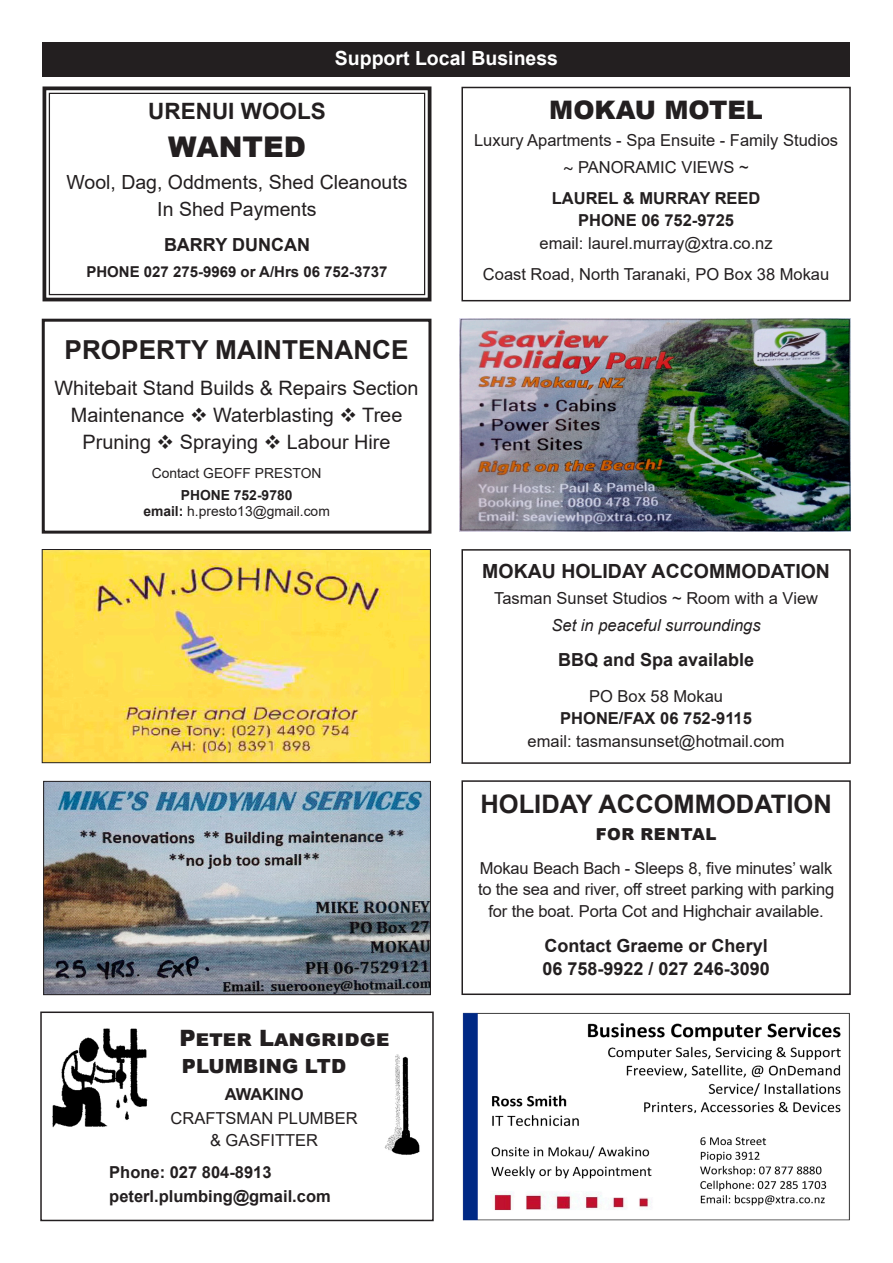
<style>
.page{position:relative;width:893px;height:1263px;background:#fff}
.page>*{position:absolute;margin:0;border:0;box-sizing:border-box;transform-origin:0 0}
.Adverts{font:900 28.5px "Arial";color:#231f20}
.t1{font:700 26.1px "Arial";color:#231f20}
.t2{font:700 25.5px "Arial";color:#231f20}
.t3{font:900 25.5px "Arial";color:#231f20}
.t4{font:900 22.5px "Arial";color:#231f20}
.Adverts-2{font:700 22.5px "Arial";color:#231f20}
.t5{font:19.8px/27px "Arial";color:#231f20;text-align:center}
.Adverts-3{font:19.5px "Arial";color:#231f20}
.t6{font:700 19.5px "Arial";color:#231f20}
.t7{font:700 19.5px "Arial";color:#fff}
.t8{font:900 19.5px "Arial";color:#231f20}
.Adverts-4{font:700 18px "Arial";color:#231f20}
.t9{font:16.5px/21px "Arial";color:#231f20}
.t10{font:700 16.5px "Arial";color:#231f20}
.t11{font:italic 16.5px "Arial";color:#231f20}
.t12{font:900 16.5px "Arial";letter-spacing:.035em;color:#231f20}
.Adverts-5{font:700 15px "Arial";color:#231f20}
.t13{font:13.8px "Arial";color:#231f20}
.t14{font:700 13.8px "Arial";color:#231f20}
.s1{font-weight:700}
.s2{font-family:"Lucida Console"}
</style>
<div class="page">
<div style="left:43px;top:43px;width:807px;height:34px;background:#231f20"></div>
<svg style="left:42px;top:86px;width:390px;height:216px"></svg>
<div style="left:49px;top:93px;width:376px;height:202px;border:1px solid #231f20"></div>
<div style="left:461px;top:780px;width:390px;height:215px;border:2px solid #231f20"></div>
<div style="left:461px;top:549px;width:390px;height:215px;border:2px solid #231f20"></div>
<div style="left:461px;top:87px;width:390px;height:214px;border:2px solid #231f20"></div>
<div style="left:40px;top:1011px;width:394px;height:210px;border:2px solid #231f20"></div>
<img style="left:384px;top:1054px;width:36px;height:101px">
<img style="left:52px;top:1028px;width:96px;height:100px">
<div style="left:42px;top:319px;width:389px;height:215px;border:3px solid #231f20"></div>
<img style="left:44px;top:551px;width:385px;height:210px">
<div style="left:42px;top:549px;width:389px;height:214px;border:1px solid #231f20"></div>
<img style="left:459px;top:319px;width:391px;height:213px">
<img style="left:45px;top:783px;width:384px;height:210px">
<div style="left:43px;top:781px;width:388px;height:214px;border:1px solid #231f20"></div>
<img style="left:462px;top:1012px;width:388px;height:209px">
<p class="t7" style="left:335px;top:45px;width:225px">Support Local Business</p>
<p class="Adverts-2" style="left:148px;top:95px;width:179px">URENUI WOOLS</p>
<p class="Adverts" style="left:168px;top:126px;width:139px">WANTED</p>
<p class="Adverts-3" style="left:66px;top:169px;width:343px">Wool, Dag, Oddments, Shed Cleanouts</p>
<p class="Adverts-3" style="left:157px;top:196px;width:161px">In Shed Payments</p>
<p class="Adverts-4" style="left:164px;top:232px;width:147px">BARRY DUNCAN</p>
<p class="Adverts-5" style="left:86px;top:261px;width:303px">PHONE 027 275-9969 or A/Hrs 06 752-3737</p>
<p class="t1" style="left:65px;top:332px;width:346px">PROPERTY MAINTENANCE</p>
<p class="t5" style="left:55px;top:375px;width:366px">Whitebait Stand Builds &amp; Repairs Section<br>Maintenance ❖ Waterblasting ❖ Tree<br>Pruning ❖ Spraying ❖ Labour Hire</p>
<p class="t13" style="left:152px;top:464px;width:171px">Contact GEOFF PRESTON</p>
<p class="t14" style="left:181px;top:485px;width:113px">PHONE 752-9780</p>
<p class="t13" style="left:143px;top:502px;width:188px"><span class="s1">email:</span> h.presto13@gmail.com</p>
<p class="t4" style="left:179px;top:1021px;width:212px">Peter Langridge</p>
<p class="t8" style="left:182px;top:1051px;width:166px">PLUMBING LTD</p>
<p class="t10" style="left:225px;top:1082px;width:80px">AWAKINO</p>
<p class="t9" style="left:171px;top:1107px;width:189px">CRAFTSMAN PLUMBER</p>
<p class="t9" style="left:210px;top:1130px;width:110px">&amp; GASFITTER</p>
<p class="t10" style="left:109px;top:1160px;width:164px">Phone: 027 804-8913</p>
<p class="t10" style="left:109px;top:1184px;width:223px">peterl.plumbing@gmail.com</p>
<p class="t3" style="left:549px;top:92px;width:215px">MOKAU MOTEL</p>
<p class="t9" style="left:474px;top:130px;width:366px">Luxury Apartments - Spa Ensuite - Family Studios</p>
<p class="t9" style="left:563px;top:156px;width:187px"><span class="s2">~</span> PANORAMIC VIEWS ~</p>
<p class="t10" style="left:552px;top:186px;width:210px">LAUREL &amp; MURRAY REED</p>
<p class="t10" style="left:578px;top:209px;width:157px">PHONE 06 752-9725</p>
<p class="t9" style="left:540px;top:232px;width:235px">email: laurel.murray@xtra.co.nz</p>
<p class="t9" style="left:483px;top:263px;width:348px">Coast Road, North Taranaki, PO Box 38 Mokau</p>
<p class="t6" style="left:482px;top:557px;width:349px">MOKAU HOLIDAY ACCOMMODATION</p>
<p class="t9" style="left:494px;top:588px;width:325px">Tasman Sunset Studios ~ Room with a View</p>
<p class="t11" style="left:552px;top:615px;width:211px">Set in peaceful surroundings</p>
<p class="Adverts-4" style="left:558px;top:647px;width:198px">BBQ and Spa available</p>
<p class="t9" style="left:589px;top:685px;width:135px">PO Box 58 Mokau</p>
<p class="t10" style="left:560px;top:707px;width:193px">PHONE/FAX 06 752-9115</p>
<p class="t9" style="left:528px;top:730px;width:258px">email: tasmansunset@hotmail.com</p>
<p class="t2" style="left:480px;top:786px;width:353px">HOLIDAY ACCOMMODATION</p>
<p class="t12" style="left:596px;top:822px;width:122px">FOR RENTAL</p>
<p class="t9" style="left:478px;top:857px;width:358px">Mokau Beach Bach - Sleeps 8, five minutes’ walk to the sea and river, off street parking with parking</p>
<p class="t9" style="left:488px;top:901px;width:337px">for the boat. Porta Cot and Highchair available.</p>
<p class="Adverts-4" style="left:545px;top:933px;width:225px">Contact Graeme or Cheryl</p>
<p class="Adverts-4" style="left:542px;top:956px;width:229px">06 758-9922 / 027 246-3090</p>
</div>
